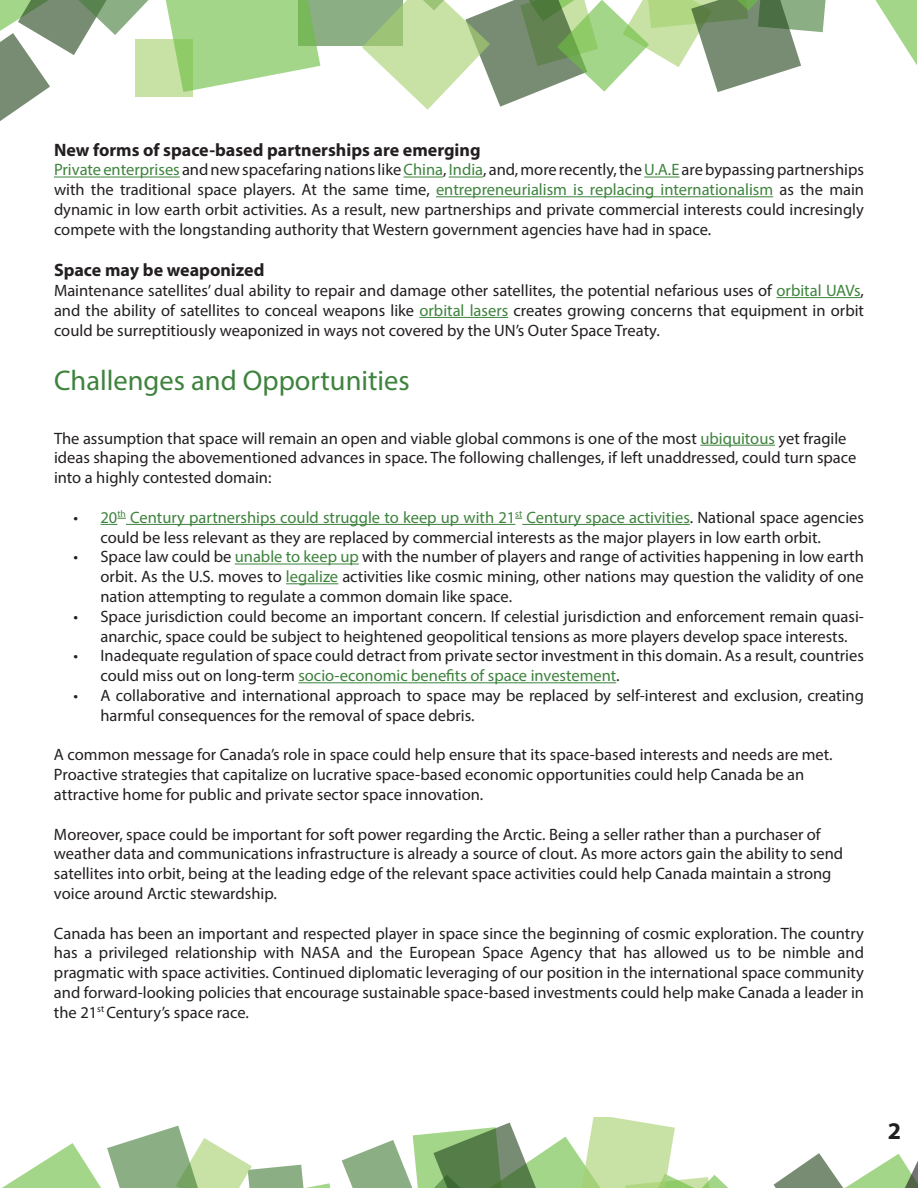
<style>
.page{position:relative;width:918px;height:1188px;background:#fff}
.page>*{position:absolute;margin:0;border:0;box-sizing:border-box;transform-origin:0 0}
.t1{font:28.5px "Myriad Pro";color:#3e833d}
.t2{font:700 24px "Myriad Pro";color:#231f20}
.t3{font:700 18px "Myriad Pro";color:#231f20}
.t4{font:16.5px/19.8px "Myriad Pro";color:#231f20}
.s1{color:#3e833d}
</style>
<div class="page">
<div style="left:299px;top:0;width:104px;height:46px;background:#8bae84"></div>
<svg style="left:0;top:0;width:320px;height:121px"></svg>
<svg style="left:875px;top:0;width:42px;height:65px"></svg>
<svg style="left:362px;top:0;width:464px;height:110px"></svg>
<svg style="left:774px;top:1153px;width:144px;height:35px"></svg>
<svg style="left:2px;top:1117px;width:726px;height:71px"></svg>
<hr style="left:54px;top:177px;width:126px;height:1px;background:#3e833d">
<hr style="left:404px;top:177px;width:39px;height:1px;background:#3e833d">
<hr style="left:449px;top:177px;width:34px;height:1px;background:#3e833d">
<hr style="left:644px;top:177px;width:36px;height:1px;background:#3e833d">
<hr style="left:436px;top:196px;width:337px;height:1px;background:#3e833d">
<hr style="left:777px;top:297px;width:84px;height:1px;background:#3e833d">
<hr style="left:419px;top:317px;width:89px;height:1px;background:#3e833d">
<hr style="left:700px;top:445px;width:75px;height:1px;background:#3e833d">
<svg style="left:100px;top:518px;width:26px;height:7px"></svg>
<hr style="left:126px;top:524px;width:389px;height:1px;background:#3e833d">
<hr style="left:522px;top:524px;width:168px;height:1px;background:#3e833d">
<hr style="left:235px;top:564px;width:124px;height:1px;background:#3e833d">
<hr style="left:286px;top:583px;width:52px;height:1px;background:#3e833d">
<hr style="left:298px;top:682px;width:318px;height:1px;background:#3e833d">
<p class="t3" style="left:54px;top:138px;width:428px">New forms of space-based partnerships are emerging</p>
<p class="t4" style="left:54px;top:160px;width:812px;text-align:justify"><span class="s1">Private enterprises</span> and new spacefaring nations like <span class="s1">China</span>, <span class="s1">India</span>, and, more recently, the <span class="s1">U.A.E</span> are bypassing partnerships with the traditional space players. At the same time, <span class="s1">entrepreneurialism is replacing internationalism</span> as the main dynamic in low earth orbit activities. As a result, new partnerships and private commercial interests could incresingly compete with the longstanding authority that Western government agencies have had in space.</p>
<p class="t3" style="left:54px;top:258px;width:212px">Space may be weaponized</p>
<p class="t4" style="left:54px;top:280px;width:812px;text-align:justify">Maintenance satellites’ dual ability to repair and damage other satellites, the potential nefarious uses of <span class="s1">orbital UAVs</span>, and the ability of satellites to conceal weapons like <span class="s1">orbital lasers</span> creates growing concerns that equipment in orbit could be surreptitiously weaponized in ways not covered by the UN’s Outer Space Treaty.</p>
<h1 class="t1" style="left:54px;top:362px;width:357px">Challenges and Opportunities</h1>
<p class="t4" style="left:54px;top:428px;width:804px">The assumption that space will remain an open and viable global commons is one of the most <span class="s1">ubiquitous</span> yet fragile ideas shaping the abovementioned advances in space. The following challenges, if left unaddressed, could turn space into a highly contested domain:</p>
<p class="t4" style="left:100px;top:507px;width:765px;text-indent:-27px">• <span class="s1">20</span><sup>th</sup> <span class="s1">Century partnerships could struggle to keep up with 21</span><sup>st</sup> <span class="s1">Century space activities</span>. National space agencies could be less relevant as they are replaced by commercial interests as the major players in low earth orbit.</p>
<p class="t4" style="left:100px;top:547px;width:765px;text-align:justify;text-indent:-27px">• Space law could be <span class="s1">unable to keep up</span> with the number of players and range of activities happening in low earth orbit. As the U.S. moves to <span class="s1">legalize</span> activities like cosmic mining, other nations may question the validity of one nation attempting to regulate a common domain like space.</p>
<p class="t4" style="left:100px;top:606px;width:765px;text-indent:-27px">• Space jurisdiction could become an important concern. If celestial jurisdiction and enforcement remain quasi&shy;anarchic, space could be subject to heightened geopolitical tensions as more players develop space interests.</p>
<p class="t4" style="left:100px;top:646px;width:765px;text-indent:-27px">• Inadequate regulation of space could detract from private sector investment in this domain. As a result, countries could miss out on long-term <span class="s1">socio-economic benefits of space investement</span>.</p>
<p class="t4" style="left:100px;top:685px;width:765px;text-indent:-27px">• A collaborative and international approach to space may be replaced by self-interest and exclusion, creating harmful consequences for the removal of space debris.</p>
<p class="t4" style="left:54px;top:745px;width:780px">A common message for Canada’s role in space could help ensure that its space-based interests and needs are met.<br>Proactive strategies that capitalize on lucrative space-based economic opportunities could help Canada be an attractive home for public and private sector space innovation.</p>
<p class="t4" style="left:54px;top:824px;width:791px">Moreover, space could be important for soft power regarding the Arctic. Being a seller rather than a purchaser of weather data and communications infrastructure is already a source of clout. As more actors gain the ability to send satellites into orbit, being at the leading edge of the relevant space activities could help Canada maintain a strong voice around Arctic stewardship.</p>
<p class="t4" style="left:54px;top:923px;width:812px;text-align:justify">Canada has been an important and respected player in space since the beginning of cosmic exploration. The country has a privileged relationship with NASA and the European Space Agency that has allowed us to be nimble and pragmatic with space activities. Continued diplomatic leveraging of our position in the international space community and forward-looking policies that encourage sustainable space-based investments could help make Canada a leader in the 21<sup>st</sup> Century’s space race.</p>
<h2 class="t2" style="left:888px;top:1115px;width:15px">2</h2>
</div>
